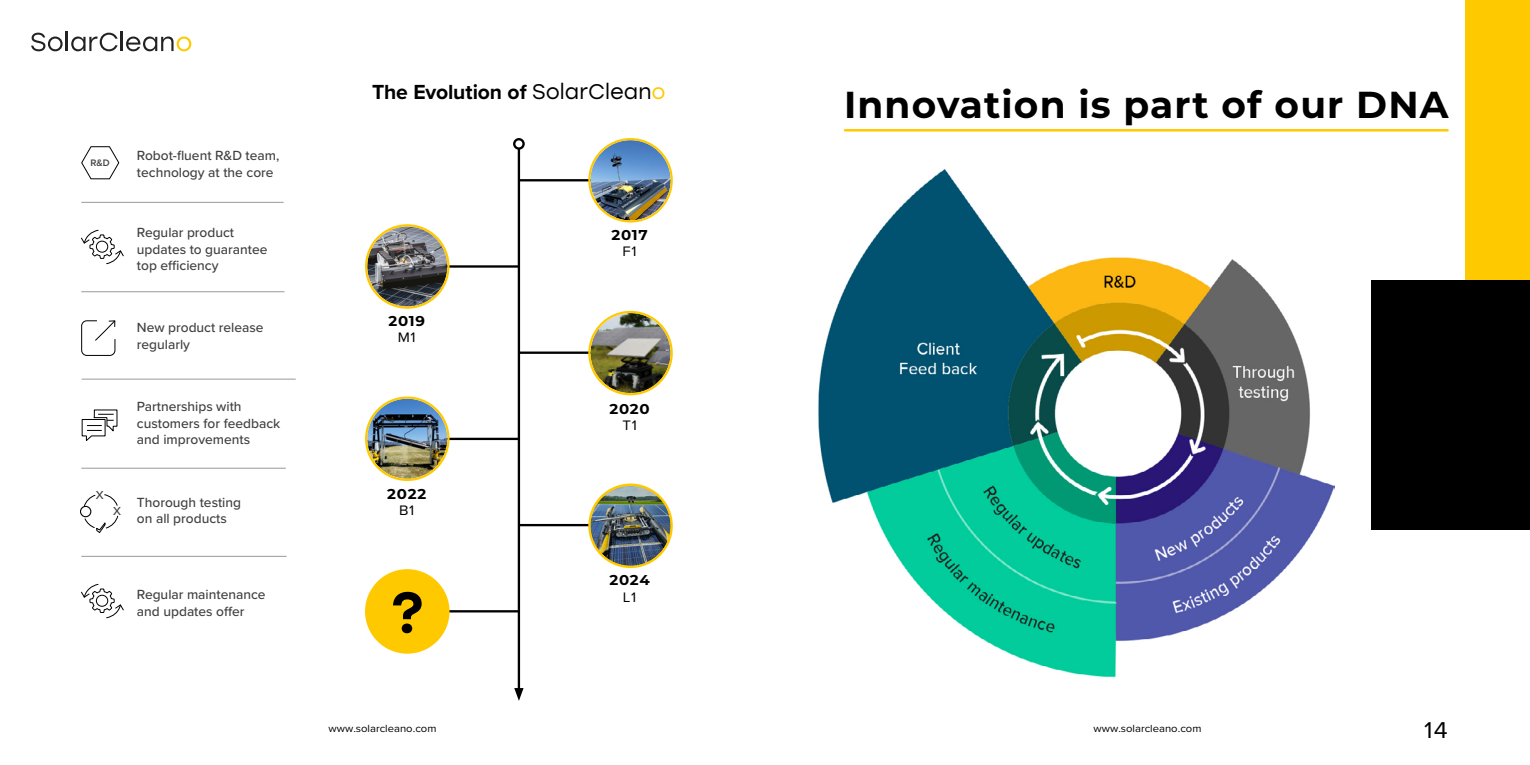
<style>
.page{position:relative;width:1530px;height:765px;background:#fff}
.page>*{position:absolute;margin:0;border:0;box-sizing:border-box;transform-origin:0 0}
.t1{font:500 57.25px "Stolzl";color:#000}
.t2{font:700 37.5px "Montserrat";letter-spacing:.03em;color:#000}
.t3{font:23.75px "Proxima Nova";color:#000;scale:1.05 1}
.t4{font:700 21.12px "Proxima Nova";letter-spacing:-.005em;color:#000}
.t5{font:700 14.25px "Montserrat";letter-spacing:.05em;color:#000;scale:1.05 1}
.t6{font:14.25px "Proxima Nova";letter-spacing:.05em;color:#000;scale:1.05 1}
.t7{font:500 13.75px/16.5px "Proxima Nova";color:#414042}
.t8{font:500 12px "Proxima Nova";color:#414042}
.t9{font:10.75px "Proxima Nova";color:#000;scale:1.05 1}
.t10{font:600 9.75px "Proxima Nova";color:#414042}
.s1{font-family:"Stolzl";font-weight:400}
.s2{font-family:"Stolzl";font-weight:400;color:#ffc900}
</style>
<div class="page">
<div style="left:1465px;top:0;width:65px;height:512px;background:#ffc900"></div>
<div style="left:1372px;top:281px;width:158px;height:249px;background:#000"></div>
<hr style="left:844px;top:129px;width:605px;height:3px;background:#ffc900">
<hr style="left:82px;top:379px;width:214px;height:1px;background:#999">
<hr style="left:81px;top:202px;width:203px;height:1px;background:#999">
<hr style="left:81px;top:292px;width:203px;height:1px;background:#999">
<hr style="left:81px;top:556px;width:206px;height:1px;background:#999">
<hr style="left:81px;top:468px;width:205px;height:1px;background:#999">
<svg style="left:81px;top:229px;width:43px;height:36px"></svg>
<svg style="left:81px;top:583px;width:43px;height:36px"></svg>
<svg style="left:81px;top:146px;width:39px;height:34px"></svg>
<svg style="left:81px;top:320px;width:35px;height:36px"></svg>
<div style="left:80px;top:506px;width:11px;height:11px;border:1px solid #000;border-radius:50%"></div>
<svg style="left:83px;top:494px;width:36px;height:39px"></svg>
<svg style="left:81px;top:409px;width:37px;height:32px"></svg>
<img style="left:818px;top:169px;width:516px;height:508px">
<hr style="left:518px;top:149px;width:2px;height:543px;background:#000">
<div style="left:513px;top:138px;width:12px;height:12px;border:2px solid #000;border-radius:50%"></div>
<svg style="left:514px;top:688px;width:10px;height:13px"></svg>
<hr style="left:519px;top:179px;width:112px;height:2px;background:#000">
<hr style="left:407px;top:265px;width:112px;height:3px;background:#000">
<hr style="left:519px;top:352px;width:112px;height:2px;background:#000">
<hr style="left:407px;top:438px;width:112px;height:2px;background:#000">
<hr style="left:519px;top:524px;width:112px;height:2px;background:#000">
<hr style="left:407px;top:610px;width:112px;height:2px;background:#000">
<img style="left:590px;top:140px;width:81px;height:80px;border-radius:40px">
<div style="left:588px;top:138px;width:85px;height:85px;border:2px solid #ffc900;border-radius:50%"></div>
<img style="left:367px;top:226px;width:80px;height:81px;border-radius:40px">
<div style="left:365px;top:224px;width:85px;height:85px;border:2px solid #ffc900;border-radius:50%"></div>
<img style="left:591px;top:313px;width:80px;height:80px;border-radius:40px">
<div style="left:588px;top:311px;width:85px;height:84px;border:2px solid #ffc900;border-radius:50%"></div>
<img style="left:367px;top:399px;width:80px;height:80px;border-radius:40px">
<div style="left:365px;top:397px;width:85px;height:84px;border:2px solid #ffc900;border-radius:50%"></div>
<div style="left:366px;top:570px;width:82px;height:83px;background:#ffc900;border-radius:50%"></div>
<div style="left:365px;top:569px;width:85px;height:85px;border:2px solid #ffc900;border-radius:50%"></div>
<svg style="left:589px;top:485px;width:83px;height:82px"></svg>
<img style="left:591px;top:486px;width:80px;height:80px;border-radius:40px">
<div style="left:588px;top:484px;width:85px;height:84px;border:2px solid #ffc900;border-radius:50%"></div>
<svg style="left:31px;top:33px;width:32px;height:18px"></svg>
<hr style="left:66px;top:31px;width:2px;height:20px;background:#222">
<svg style="left:71px;top:33px;width:47px;height:18px"></svg>
<hr style="left:121px;top:31px;width:2px;height:20px;background:#222">
<svg style="left:126px;top:37px;width:65px;height:14px"></svg>
<p class="t10" style="left:90px;top:155px;width:21px">R&amp;D</p>
<p class="t7" style="left:137px;top:147px;width:144px">Robot-fluent R&amp;D team, technology at the core</p>
<p class="t7" style="left:137px;top:224px;width:132px">Regular product updates to guarantee top efficiency</p>
<p class="t7" style="left:137px;top:319px;width:128px">New product release regularly</p>
<p class="t7" style="left:137px;top:398px;width:145px">Partnerships with customers for feedback and improvements</p>
<p class="t8" style="left:96px;top:486px;width:9px">X</p>
<p class="t8" style="left:113px;top:502px;width:9px">X</p>
<p class="t7" style="left:137px;top:493px;width:106px">Thorough testing on all products</p>
<p class="t7" style="left:137px;top:586px;width:130px">Regular maintenance and updates offer</p>
<h3 class="t4" style="left:372px;top:76px;width:295px">The Evolution of <span class="s1">SolarClean</span><span class="s2">o</span></h3>
<p class="t5" style="left:388px;top:311px;width:36px">2019</p>
<p class="t6" style="left:398px;top:327px;width:19px">M1</p>
<p class="t5" style="left:387px;top:484px;width:39px">2022</p>
<p class="t6" style="left:399px;top:500px;width:16px">B1</p>
<h1 class="t1" style="left:391px;top:572px;width:34px">?</h1>
<p class="t5" style="left:611px;top:225px;width:36px">2017</p>
<p class="t6" style="left:623px;top:241px;width:15px">F1</p>
<p class="t5" style="left:610px;top:399px;width:40px">2020</p>
<p class="t6" style="left:622px;top:415px;width:15px">T1</p>
<p class="t5" style="left:610px;top:570px;width:40px">2024</p>
<p class="t6" style="left:623px;top:586px;width:14px">L1</p>
<h2 class="t2" style="left:844px;top:77px;width:606px">Innovation is part of our DNA</h2>
<p class="t9" style="left:329px;top:721px;width:104px">www.solarcleano.com</p>
<p class="t9" style="left:1094px;top:721px;width:104px">www.solarcleano.com</p>
<h3 class="t3" style="left:1424px;top:712px;width:24px">14</h3>
</div>
